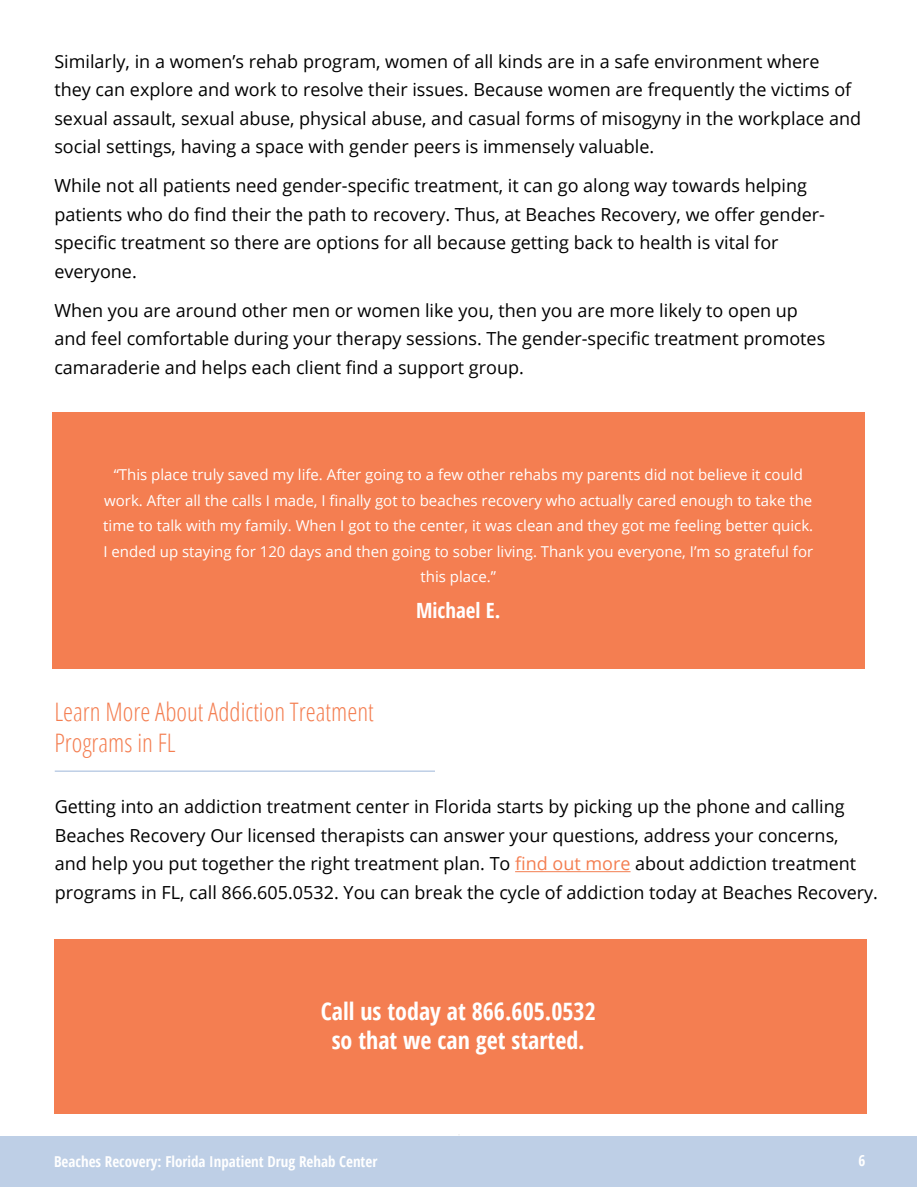
<style>
.page{position:relative;width:918px;height:1188px;background:#fff}
.page>*{position:absolute;margin:0;border:0;box-sizing:border-box;transform-origin:0 0}
.t1{font:300 condensed 25.5px/30.6px "Open Sans";color:#f47e51}
.t2{font:700 condensed 24px/28.8px "Open Sans";color:#fff;text-align:center}
.t3{font:700 condensed 21px "Open Sans";color:#fff}
.t4{font:18px/28.5px "Open Sans";color:#000}
.t5{font:15px/25.5px "Open Sans";color:#fff;text-align:center}
.t6{font:700 condensed 15px "Open Sans";color:#fff}
.s1{color:#f47e51}
</style>
<div class="page">
<div style="left:1px;top:1136px;width:916px;height:51px;background:#becfe6"></div>
<div style="left:55px;top:940px;width:812px;height:174px;background:#f47e51"></div>
<hr style="left:55px;top:770px;width:380px;height:2px;background:#becfe6">
<hr style="left:515px;top:871px;width:116px;height:1px;background:#f47e51">
<div style="left:52px;top:413px;width:813px;height:256px;background:#f47e51"></div>
<p class="t4" style="left:54px;top:47px;width:808px">Similarly, in a women’s rehab program, women of all kinds are in a safe environment where<br>they can explore and work to resolve their issues. Because women are frequently the victims of sexual assault, sexual abuse, physical abuse, and casual forms of misogyny in the workplace and social settings, having a space with gender peers is immensely valuable.</p>
<p class="t4" style="left:54px;top:171px;width:772px">While not all patients need gender-specific treatment, it can go along way towards helping patients who do find their the path to recovery. Thus, at Beaches Recovery, we offer gender&shy;specific treatment so there are options for all because getting back to health is vital for everyone.</p>
<p class="t4" style="left:54px;top:295px;width:772px">When you are around other men or women like you, then you are more likely to open up and feel comfortable during your therapy sessions. The gender-specific treatment promotes camaraderie and helps each client find a support group.</p>
<p class="t5" style="left:103px;top:462px;width:711px">“This place truly saved my life. After going to a few other rehabs my parents did not believe it could work. After all the calls I made, I finally got to beaches recovery who actually cared enough to take the time to talk with my family. When I got to the center, it was clean and they got me feeling better quick.<br>I ended up staying for 120 days and then going to sober living. Thank you everyone, I’m so grateful for this place.”</p>
<p class="t3" style="left:416px;top:596px;width:86px">Michael E.</p>
<h1 class="t1" style="left:54px;top:696px;width:321px">Learn More About Addiction Treatment<br>Programs in FL</h1>
<p class="t4" style="left:55px;top:792px;width:825px">Getting into an addiction treatment center in Florida starts by picking up the phone and calling Beaches Recovery Our licensed therapists can answer your questions, address your concerns,<br>and help you put together the right treatment plan. To <span class="s1">find out more</span> about addiction treatment programs in FL, call 866.605.0532. You can break the cycle of addiction today at Beaches Recovery.</p>
<h2 class="t2" style="left:321px;top:997px;width:277px">Call us today at 866.605.0532 so that we can get started.</h2>
<p class="t6" style="left:54px;top:1152px;width:325px">Beaches Recovery: Florida Inpatient Drug Rehab Center</p>
<p class="t6" style="left:859px;top:1150px;width:8px">6</p>
</div>
